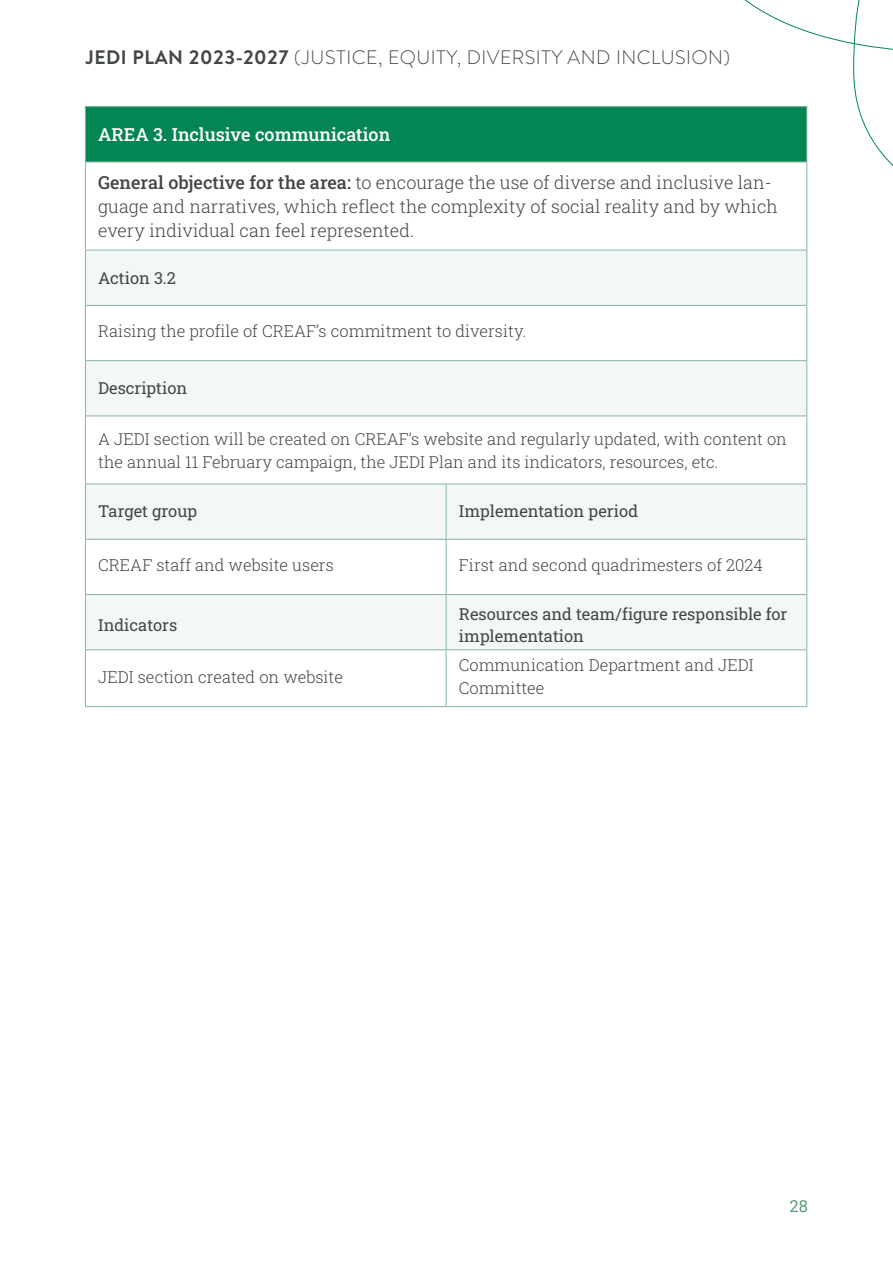
<style>
.page{position:relative;width:893px;height:1263px;background:#fff}
.page>*{position:absolute;margin:0;border:0;box-sizing:border-box;transform-origin:0 0}
.t1{font:300 19.5px "Brandon Text";letter-spacing:.025em;color:#434844}
.t2{font:300 18px/24px "Roboto Slab";color:#434844}
.t3{font:500 18px "Roboto Slab";color:#fff}
.t4{font:300 16.5px/22.5px "Roboto Slab";color:#434844}
.t5{font:16.5px/22.5px "Roboto Slab";color:#434844}
.t6{font:16.5px "Roboto";color:#579a71}
.s1{font-weight:700}
.s2{font-weight:500}
</style>
<div class="page">
<svg style="left:744px;top:0;width:149px;height:232px"></svg>
<div style="left:85px;top:107px;width:722px;height:55px;background:#048654"></div>
<svg style="left:86px;top:251px;width:720px;height:398px;fill:#f3f7f5"></svg>
<hr style="left:85px;top:106px;width:361px;height:1px;background:#88b59b">
<hr style="left:85px;top:107px;width:1px;height:55px;background:#88b59b">
<hr style="left:446px;top:106px;width:361px;height:1px;background:#88b59b">
<hr style="left:806px;top:107px;width:1px;height:55px;background:#88b59b">
<hr style="left:85px;top:162px;width:361px;height:1px;background:#88b59b">
<hr style="left:85px;top:162px;width:1px;height:88px;background:#88b59b">
<hr style="left:446px;top:162px;width:361px;height:1px;background:#88b59b">
<hr style="left:806px;top:162px;width:1px;height:88px;background:#88b59b">
<hr style="left:85px;top:250px;width:361px;height:1px;background:#88b59b">
<hr style="left:85px;top:250px;width:1px;height:55px;background:#88b59b">
<hr style="left:446px;top:250px;width:361px;height:1px;background:#88b59b">
<hr style="left:806px;top:250px;width:1px;height:55px;background:#88b59b">
<hr style="left:85px;top:305px;width:361px;height:1px;background:#88b59b">
<hr style="left:85px;top:306px;width:1px;height:54px;background:#88b59b">
<hr style="left:446px;top:305px;width:361px;height:1px;background:#88b59b">
<hr style="left:806px;top:306px;width:1px;height:54px;background:#88b59b">
<hr style="left:85px;top:360px;width:361px;height:1px;background:#88b59b">
<hr style="left:85px;top:361px;width:1px;height:55px;background:#88b59b">
<hr style="left:446px;top:360px;width:361px;height:1px;background:#88b59b">
<hr style="left:806px;top:361px;width:1px;height:55px;background:#88b59b">
<hr style="left:85px;top:416px;width:361px;height:1px;background:#88b59b">
<hr style="left:85px;top:416px;width:1px;height:68px;background:#88b59b">
<hr style="left:446px;top:416px;width:361px;height:1px;background:#88b59b">
<hr style="left:806px;top:416px;width:1px;height:68px;background:#88b59b">
<hr style="left:85px;top:484px;width:361px;height:1px;background:#88b59b">
<hr style="left:85px;top:484px;width:1px;height:55px;background:#88b59b">
<hr style="left:446px;top:484px;width:361px;height:1px;background:#88b59b">
<hr style="left:446px;top:484px;width:1px;height:55px;background:#88b59b">
<hr style="left:806px;top:484px;width:1px;height:55px;background:#88b59b">
<hr style="left:85px;top:539px;width:361px;height:1px;background:#88b59b">
<hr style="left:85px;top:540px;width:1px;height:54px;background:#88b59b">
<hr style="left:446px;top:539px;width:361px;height:1px;background:#88b59b">
<hr style="left:446px;top:540px;width:1px;height:54px;background:#88b59b">
<hr style="left:806px;top:540px;width:1px;height:54px;background:#88b59b">
<hr style="left:85px;top:594px;width:361px;height:1px;background:#88b59b">
<hr style="left:85px;top:595px;width:1px;height:54px;background:#88b59b">
<hr style="left:446px;top:594px;width:361px;height:1px;background:#88b59b">
<hr style="left:446px;top:595px;width:1px;height:54px;background:#88b59b">
<hr style="left:806px;top:595px;width:1px;height:54px;background:#88b59b">
<hr style="left:85px;top:649px;width:361px;height:1px;background:#88b59b">
<hr style="left:85px;top:650px;width:1px;height:56px;background:#88b59b">
<hr style="left:446px;top:649px;width:361px;height:1px;background:#88b59b">
<hr style="left:446px;top:650px;width:1px;height:56px;background:#88b59b">
<hr style="left:806px;top:650px;width:1px;height:56px;background:#88b59b">
<hr style="left:85px;top:706px;width:361px;height:1px;background:#88b59b">
<hr style="left:446px;top:706px;width:361px;height:1px;background:#88b59b">
<p class="t1" style="left:85px;top:44px;width:647px"><span class="s1">JEDI PLAN 2023-2027</span> (JUSTICE, EQUITY, DIVERSITY AND INCLUSION)</p>
<p class="t3" style="left:98px;top:122px;width:294px">AREA 3. Inclusive communication</p>
<p class="t2" style="left:98px;top:170px;width:681px"><span class="s2">General objective for the area:</span> to encourage the use of diverse and inclusive lan&shy;guage and narratives, which reflect the complexity of social reality and by which every individual can feel represented.</p>
<p class="t5" style="left:98px;top:266px;width:79px">Action 3.2</p>
<p class="t4" style="left:98px;top:320px;width:430px">Raising the profile of CREAF’s commitment to diversity.</p>
<p class="t5" style="left:98px;top:376px;width:91px">Description</p>
<p class="t4" style="left:98px;top:428px;width:690px">A JEDI section will be created on CREAF’s website and regularly updated, with content on the annual 11 February campaign, the JEDI Plan and its indicators, resources, etc.</p>
<p class="t5" style="left:98px;top:500px;width:100px">Target group</p>
<p class="t5" style="left:459px;top:500px;width:181px">Implementation period</p>
<p class="t4" style="left:98px;top:554px;width:237px">CREAF staff and website users</p>
<p class="t4" style="left:459px;top:554px;width:306px">First and second quadrimesters of 2024</p>
<p class="t5" style="left:98px;top:613px;width:81px">Indicators</p>
<p class="t5" style="left:459px;top:602px;width:330px">Resources and team/figure responsible for implementation</p>
<p class="t4" style="left:98px;top:665px;width:246px">JEDI section created on website</p>
<p class="t4" style="left:459px;top:654px;width:296px">Communication Department and JEDI<br>Committee</p>
<p class="t6" style="left:789px;top:1194px;width:20px">28</p>
</div>
